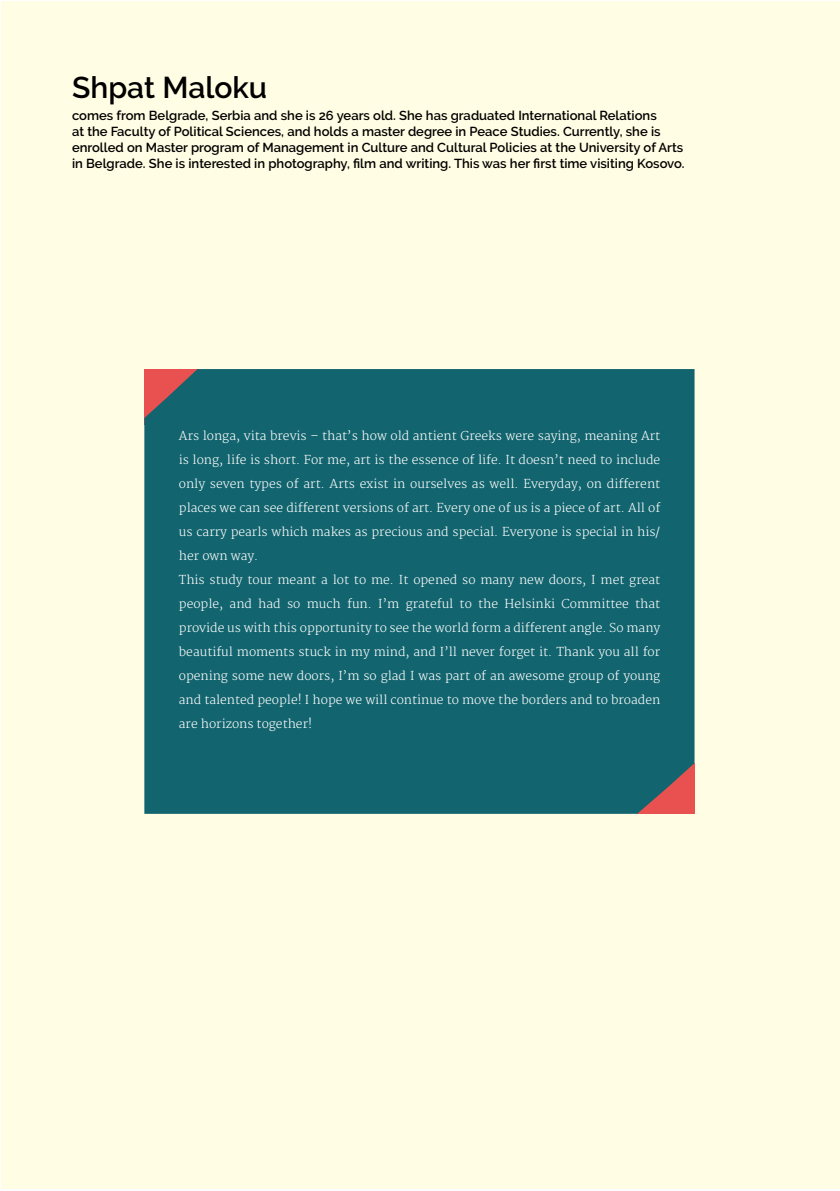
<style>
.page{position:relative;width:840px;height:1191px;background:#fff}
.page>*{position:absolute;margin:0;border:0;box-sizing:border-box;transform-origin:0 0}
.t1{font:600 30px "Raleway";color:#000}
.t2{font:600 13px/16px "Raleway";color:#000}
.t3{font:300 12px/24px "Merriweather";color:#fff}
</style>
<div class="page">
<div style="left:2px;top:2px;width:837px;height:1187px;background:#fffde3"></div>
<div style="left:144px;top:369px;width:550px;height:445px;background:#12646e"></div>
<h1 class="t1" style="left:72px;top:70px;width:196px">Shpat Maloku</h1>
<p class="t2" style="left:72px;top:107px;width:613px">comes from Belgrade, Serbia and she is 26 years old. She has graduated International Relations<br>at the Faculty of Political Sciences, and holds a master degree in Peace Studies. Currently, she is enrolled on Master program of Management in Culture and Cultural Policies at the University of Arts in Belgrade. She is interested in photography, film and writing. This was her first time visiting Kosovo.</p>
<p class="t3" style="left:179px;top:424px;width:482px">Ars longa, vita brevis – that’s how old antient Greeks were saying, meaning Art is long, life is short. For me, art is the essence of life. It doesn’t need to include only seven types of art. Arts exist in ourselves as well. Everyday, on different places we can see different versions of art. Every one of us is a piece of art. All of us carry pearls which makes as precious and special. Everyone is special in his/ her own way.<br>This study tour meant a lot to me. It opened so many new doors, I met great people, and had so much fun. I’m grateful to the Helsinki Committee that provide us with this opportunity to see the world form a different angle. So many beautiful moments stuck in my mind, and I’ll never forget it. Thank you all for opening some new doors, I’m so glad I was part of an awesome group of young and talented people! I hope we will continue to move the borders and to broaden are horizons together!</p>
</div>
